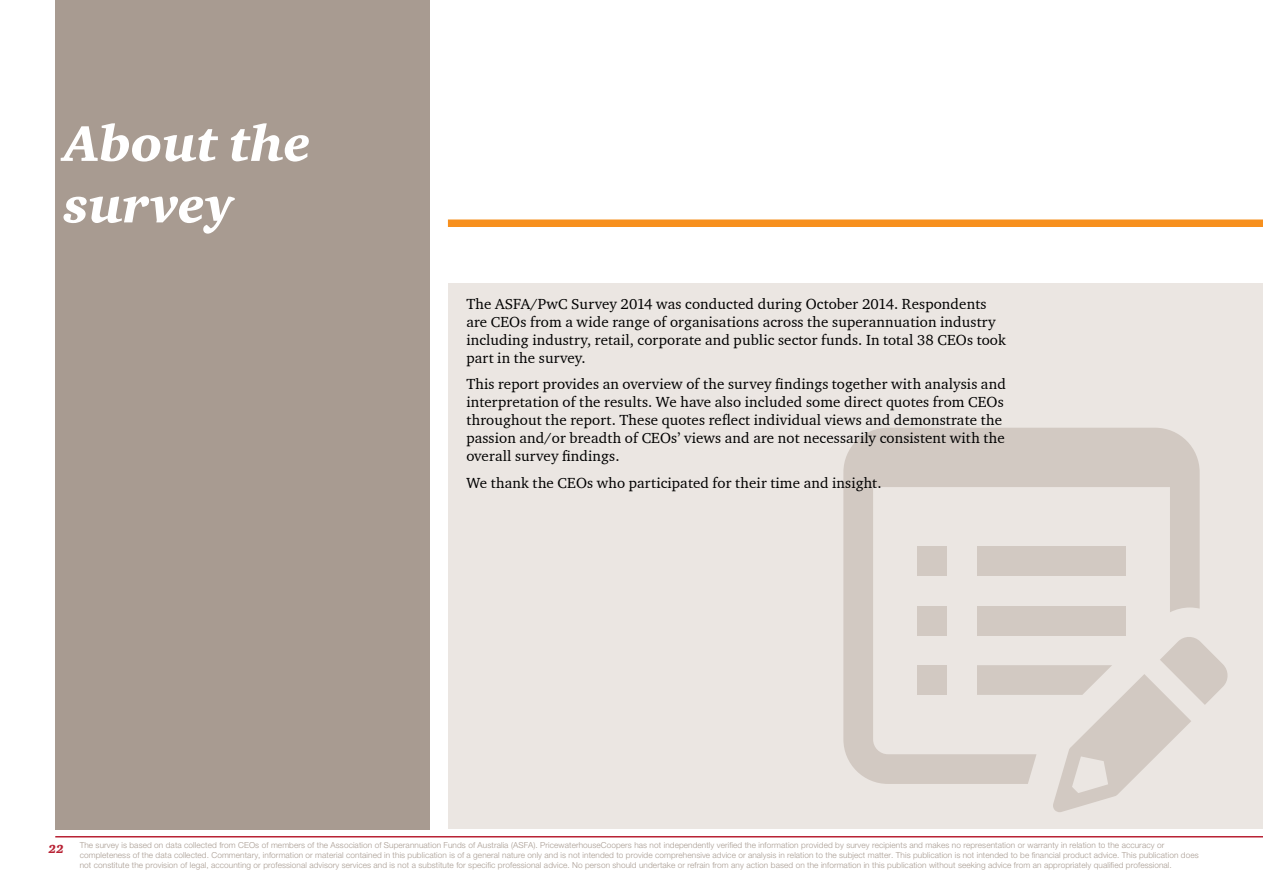
<style>
.page{position:relative;width:1263px;height:893px;background:#fff}
.page>*{position:absolute;margin:0;border:0;box-sizing:border-box;transform-origin:0 0}
.t1{font:51px/61.5px "Charter ITC Blac Ital";color:#fff}
.t2{font:15px/18px "Charter ITC";letter-spacing:.01em;color:#000}
.t3{font:12px "Charter ITC Blac Ital";color:#b82234}
.t4{font:300 8.25px/9.9px "Helvetica Neue";letter-spacing:.01em;color:#a89b91}
</style>
<div class="page">
<div style="left:448px;top:284px;width:815px;height:545px;background:#ebe6e2"></div>
<svg style="left:843px;top:428px;width:357px;height:356px"></svg>
<div style="left:977px;top:546px;width:148px;height:30px;background:#d2c9c2"></div>
<div style="left:918px;top:606px;width:29px;height:29px;background:#d2c9c2"></div>
<div style="left:918px;top:546px;width:29px;height:30px;background:#d2c9c2"></div>
<div style="left:918px;top:665px;width:29px;height:30px;background:#d2c9c2"></div>
<svg style="left:977px;top:635px;width:251px;height:177px"></svg>
<div style="left:448px;top:219px;width:815px;height:8px;background:#f7901e"></div>
<div style="left:55px;top:0;width:374px;height:829px;background:#a89b91"></div>
<hr style="left:55px;top:836px;width:1208px;height:1px;background:#b82234">
<h1 class="t1" style="left:64px;top:112px;width:248px">About the survey</h1>
<p class="t2" style="left:466px;top:294px;width:541px">The ASFA/PwC Survey 2014 was conducted during October 2014. Respondents are CEOs from a wide range of organisations across the superannuation industry including industry, retail, corporate and public sector funds. In total 38 CEOs took part in the survey.</p>
<p class="t2" style="left:466px;top:375px;width:541px">This report provides an overview of the survey findings together with analysis and interpretation of the results. We have also included some direct quotes from CEOs throughout the report. These quotes reflect individual views and demonstrate the passion and/or breadth of CEOs’ views and are not necessarily consistent with the overall survey findings.</p>
<h2 class="t2" style="left:466px;top:473px;width:417px">We thank the CEOs who participated for their time and insight.</h2>
<h3 class="t3" style="left:48px;top:841px;width:17px">22</h3>
<p class="t4" style="left:80px;top:840px;width:1120px">The survey is based on data collected from CEOs of members of the Association of Superannuation Funds of Australia (ASFA). PricewaterhouseCoopers has not independently verified the information provided by survey recipients and makes no representation or warranty in relation to the accuracy or completeness of the data collected. Commentary, information or material contained in this publication is of a general nature only and is not intended to provide comprehensive advice or analysis in relation to the subject matter. This publication is not intended to be financial product advice. This publication does not constitute the provision of legal, accounting or professional advisory services and is not a substitute for specific professional advice. No person should undertake or refrain from any action based on the information in this publication without seeking advice from an appropriately qualified professional.</p>
</div>
